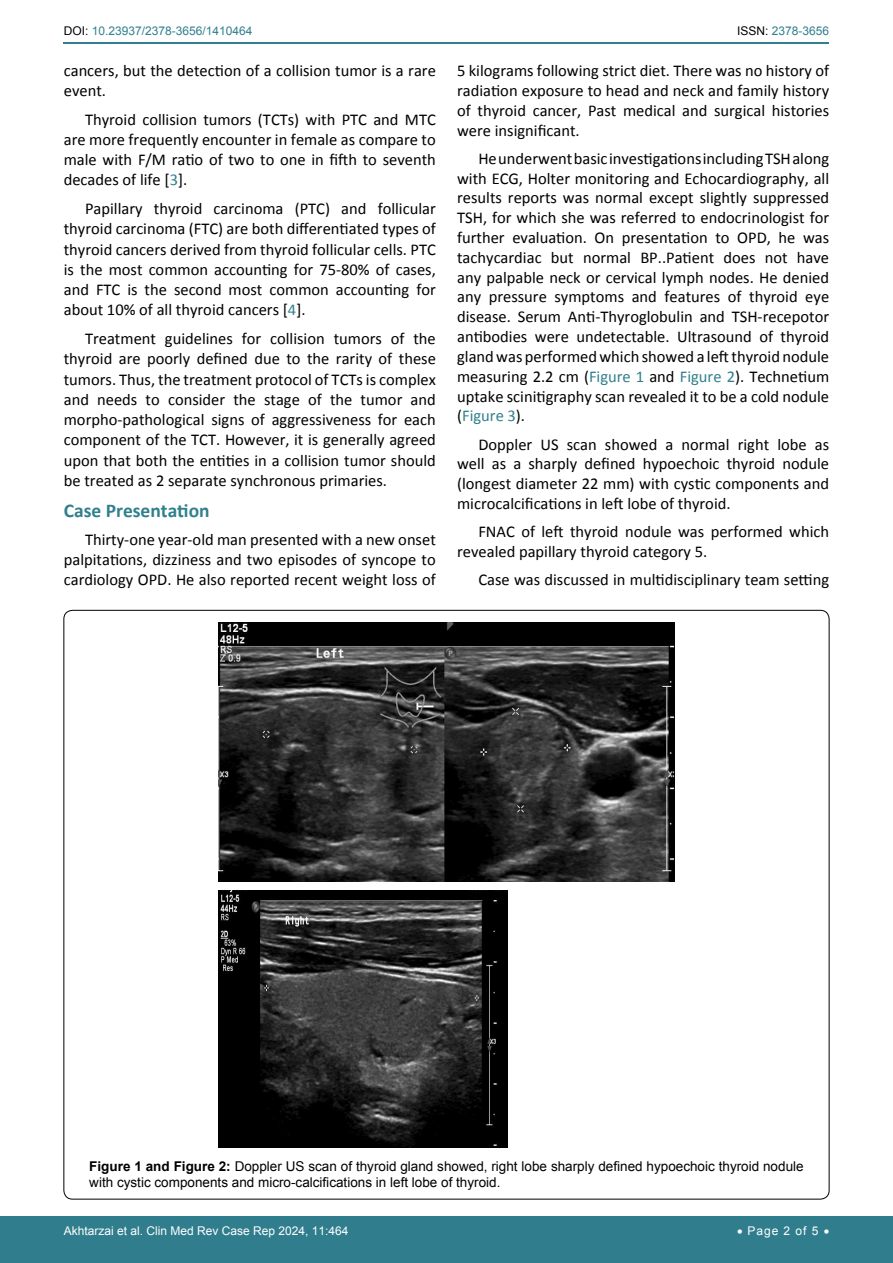
<style>
.page{position:relative;width:893px;height:1263px;background:#fff}
.page>*{position:absolute;margin:0;border:0;box-sizing:border-box;transform-origin:0 0}
.t1{font:700 19.5px "Calibri";color:#30808d}
.t2{font:16.5px/19.8px "Calibri";color:#000;text-align:justify}
.t3{font:13.5px/16.2px "Arial";color:#000}
.t4{font:12px "Arial";color:#fff}
.t5{font:12px "Arial";color:#30808d}
.s1{color:#000}
.s2{color:#30808d}
.s3{font-weight:700}
</style>
<div class="page">
<hr style="left:64px;top:43px;width:765px;height:1px;background:#30808d">
<div style="left:0;top:1217px;width:893px;height:46px;background:#307d8d"></div>
<img style="left:219px;top:623px;width:455px;height:259px">
<img style="left:219px;top:891px;width:289px;height:257px">
<p class="t5" style="left:64px;top:23px;width:190px"><span class="s1">DOI:</span> 10.23937/2378-3656/1410464</p>
<p class="t5" style="left:737px;top:23px;width:94px"><span class="s1">ISSN:</span> 2378-3656</p>
<p class="t2" style="left:64px;top:61px;width:374px">cancers, but the detection of a collision tumor is a rare event.</p>
<p class="t2" style="left:64px;top:109px;width:374px;line-height:20.2px;text-indent:21px">Thyroid collision tumors (TCTs) with PTC and MTC are more frequently encounter in female as compare to male with F/M ratio of two to one in fifth to seventh decades of life [<span class="s2">3</span>].</p>
<p class="t2" style="left:64px;top:199px;width:374px;line-height:20.2px;text-indent:21px">Papillary thyroid carcinoma (PTC) and follicular thyroid carcinoma (FTC) are both differentiated types of thyroid cancers derived from thyroid follicular cells. PTC is the most common accounting for 75-80% of cases, and FTC is the second most common accounting for about 10% of all thyroid cancers [<span class="s2">4</span>].</p>
<p class="t2" style="left:64px;top:329px;width:374px;line-height:20.2px;text-indent:21px">Treatment guidelines for collision tumors of the thyroid are poorly defined due to the rarity of these tumors. Thus, the treatment protocol of TCTs is complex and needs to consider the stage of the tumor and morpho-pathological signs of aggressiveness for each component of the TCT. However, it is generally agreed upon that both the entities in a collision tumor should be treated as 2 separate synchronous primaries.</p>
<p class="t1" style="left:64px;top:498px;width:147px">Case Presentation</p>
<p class="t2" style="left:64px;top:530px;width:374px;text-indent:21px">Thirty-one year-old man presented with a new onset palpitations, dizziness and two episodes of syncope to cardiology OPD. He also reported recent weight loss of</p>
<p class="t2" style="left:457px;top:61px;width:374px">5 kilograms following strict diet. There was no history of radiation exposure to head and neck and family history of thyroid cancer, Past medical and surgical histories were insignificant.</p>
<p class="t2" style="left:457px;top:149px;width:374px;text-indent:21px">He underwent basic investigations including TSH along with ECG, Holter monitoring and Echocardiography, all results reports was normal except slightly suppressed TSH, for which she was referred to endocrinologist for further evaluation. On presentation to OPD, he was tachycardiac but normal BP..Patient does not have any palpable neck or cervical lymph nodes. He denied any pressure symptoms and features of thyroid eye disease. Serum Anti-Thyroglobulin and TSH-recepotor antibodies were undetectable. Ultrasound of thyroid gland was performed which showed a left thyroid nodule measuring 2.2 cm (<span class="s2">Figure 1</span> and <span class="s2">Figure 2</span>). Technetium uptake scinitigraphy scan revealed it to be a cold nodule (<span class="s2">Figure 3</span>).</p>
<p class="t2" style="left:457px;top:434px;width:374px;text-indent:21px">Doppler US scan showed a normal right lobe as well as a sharply defined hypoechoic thyroid nodule (longest diameter 22 mm) with cystic components and microcalcifications in left lobe of thyroid.</p>
<p class="t2" style="left:457px;top:522px;width:374px;text-indent:21px">FNAC of left thyroid nodule was performed which revealed papillary thyroid category 5.</p>
<p class="t2" style="left:478px;top:570px;width:352px">Case was discussed in multidisciplinary team setting</p>
<p class="t3" style="left:89px;top:1158px;width:716px"><span class="s3">Figure 1 and Figure 2:</span> Doppler US scan of thyroid gland showed, right lobe sharply defined hypoechoic thyroid nodule with cystic components and micro-calcifications in left lobe of thyroid.</p>
<p class="t4" style="left:64px;top:1223px;width:286px">Akhtarzai et al. Clin Med Rev Case Rep 2024, 11:464</p>
<p class="t4" style="left:737px;top:1223px;width:94px">• Page 2 of 5 •</p>
</div>
